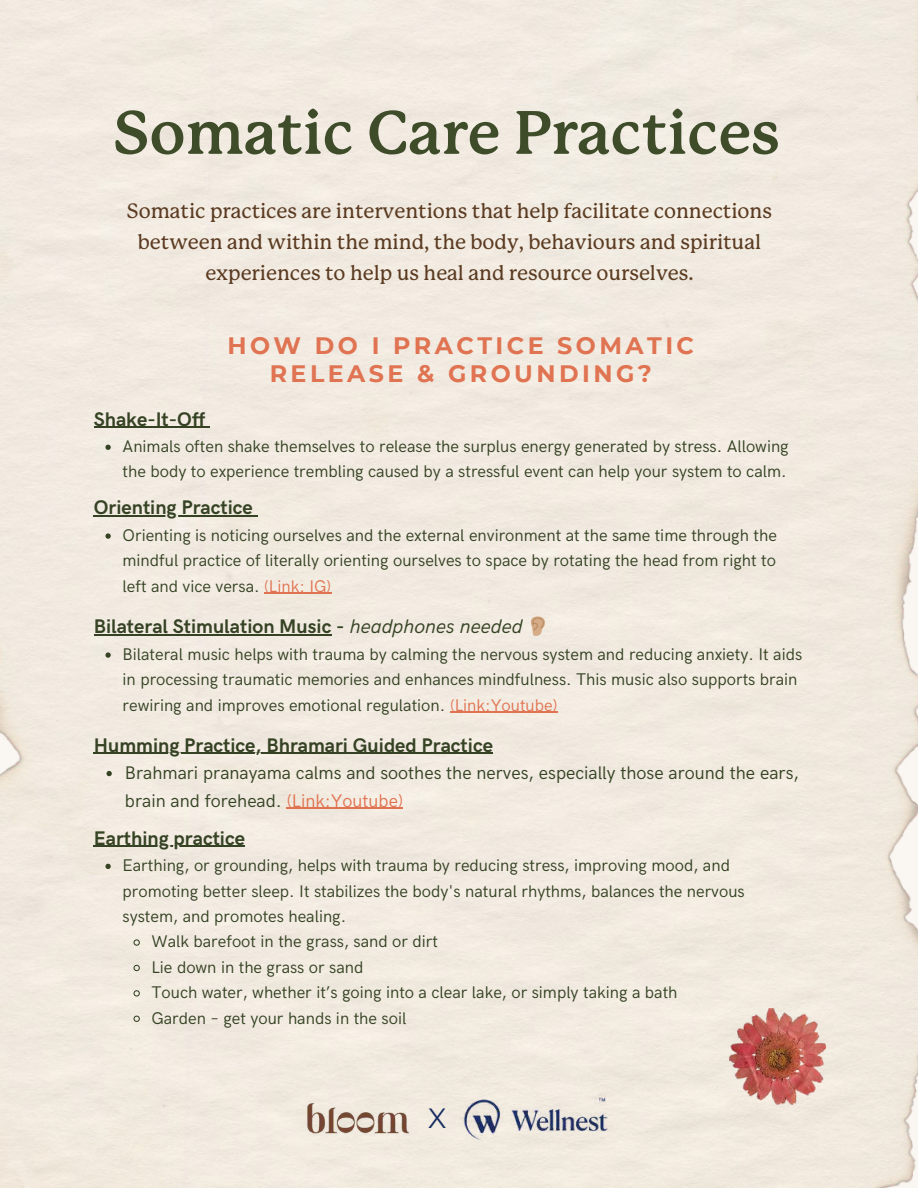
<style>
.page{position:relative;width:918px;height:1188px;background:#f1eae0}
.page>*{position:absolute;margin:0;border:0;box-sizing:border-box;transform-origin:0 0}
.t1{font:700 59.85px "P22 Mackinac";color:#3e4c2a}
.t2{font:27.75px "Montserrat";color:#182c61}
.t3{font:700 23.7px/27.5px "Montserrat";letter-spacing:.145em;color:#e07351;text-align:center}
.t4{font:500 20.25px/30.8px "P22 Mackinac Pro";color:#5b3b21;text-align:center}
.t5{font:700 19.8px "HK Grotesk";color:#354223}
.t6{font:18.3px/27.5px "HK Grotesk";color:#354223}
.t7{font:16.95px/25.3px "HK Grotesk";color:#354223}
.s1{color:#e07351}
.s2{font-weight:400;font-style:italic}
</style>
<div class="page">
<img style="left:305px;top:1101px;width:106px;height:36px">
<img style="left:460px;top:1092px;width:156px;height:54px">
<hr style="left:94px;top:427px;width:111px;height:1px;background:#354223">
<svg style="left:105px;top:445px;width:6px;height:5px"></svg>
<img style="left:730px;top:1009px;width:96px;height:95px">
<hr style="left:94px;top:515px;width:159px;height:2px;background:#354223">
<svg style="left:105px;top:533px;width:6px;height:6px"></svg>
<hr style="left:264px;top:593px;width:67px;height:1px;background:#e07351">
<hr style="left:94px;top:634px;width:237px;height:2px;background:#354223">
<svg style="left:105px;top:652px;width:6px;height:6px"></svg>
<hr style="left:450px;top:712px;width:107px;height:1px;background:#e07351">
<hr style="left:94px;top:753px;width:399px;height:1px;background:#354223">
<svg style="left:107px;top:771px;width:5px;height:5px"></svg>
<hr style="left:287px;top:808px;width:116px;height:1px;background:#e07351">
<hr style="left:94px;top:846px;width:151px;height:1px;background:#354223">
<svg style="left:105px;top:864px;width:6px;height:5px"></svg>
<svg style="left:133px;top:939px;width:8px;height:8px"></svg>
<svg style="left:133px;top:964px;width:8px;height:8px"></svg>
<svg style="left:133px;top:989px;width:8px;height:8px"></svg>
<svg style="left:133px;top:1015px;width:8px;height:8px"></svg>
<h1 class="t1" style="left:113px;top:106px;width:668px">Somatic Care Practices</h1>
<p class="t4" style="left:127px;top:197px;width:647px">Somatic practices are interventions that help facilitate connections between and within the mind, the body, behaviours and spiritual experiences to help us heal and resource ourselves.</p>
<h3 class="t3" style="left:227px;top:332px;width:468px">HOW DO I PRACTICE SOMATIC<br>RELEASE &amp; GROUNDING?</h3>
<p class="t5" style="left:94px;top:408px;width:113px">Shake-It-Off</p>
<p class="t7" style="left:123px;top:434px;width:668px">Animals often shake themselves to release the surplus energy generated by stress. Allowing the body to experience trembling caused by a stressful event can help your system to calm.</p>
<p class="t5" style="left:94px;top:497px;width:161px">Orienting Practice</p>
<p class="t7" style="left:123px;top:523px;width:656px;text-align:justify">Orienting is noticing ourselves and the external environment at the same time through the mindful practice of literally orienting ourselves to space by rotating the head from right to left and vice versa. <span class="s1">(Link: IG)</span></p>
<p class="t5" style="left:94px;top:616px;width:430px">Bilateral Stimulation Music - <span class="s2">headphones needed</span></p>
<p class="t7" style="left:123px;top:642px;width:681px">Bilateral music helps with trauma by calming the nervous system and reducing anxiety. It aids in processing traumatic memories and enhances mindfulness. This music also supports brain rewiring and improves emotional regulation. <span class="s1">(Link:Youtube)</span></p>
<p class="t5" style="left:94px;top:734px;width:401px">Humming Practice, Bhramari Guided Practice</p>
<p class="t6" style="left:125px;top:760px;width:676px">Brahmari pranayama calms and soothes the nerves, especially those around the ears, brain and forehead. <span class="s1">(Link:Youtube)</span></p>
<p class="t5" style="left:94px;top:827px;width:153px">Earthing practice</p>
<p class="t7" style="left:123px;top:853px;width:609px">Earthing, or grounding, helps with trauma by reducing stress, improving mood, and</p>
<p class="t7" style="left:123px;top:879px;width:624px">promoting better sleep. It stabilizes the body's natural rhythms, balances the nervous</p>
<p class="t7" style="left:123px;top:904px;width:225px">system, and promotes healing.</p>
<p class="t7" style="left:151px;top:930px;width:288px">Walk barefoot in the grass, sand or dirt</p>
<p class="t7" style="left:151px;top:955px;width:214px">Lie down in the grass or sand</p>
<p class="t7" style="left:151px;top:980px;width:528px">Touch water, whether it’s going into a clear lake, or simply taking a bath</p>
<p class="t7" style="left:151px;top:1006px;width:256px">Garden – get your hands in the soil</p>
<h2 class="t2" style="left:428px;top:1102px;width:20px">X</h2>
</div>
